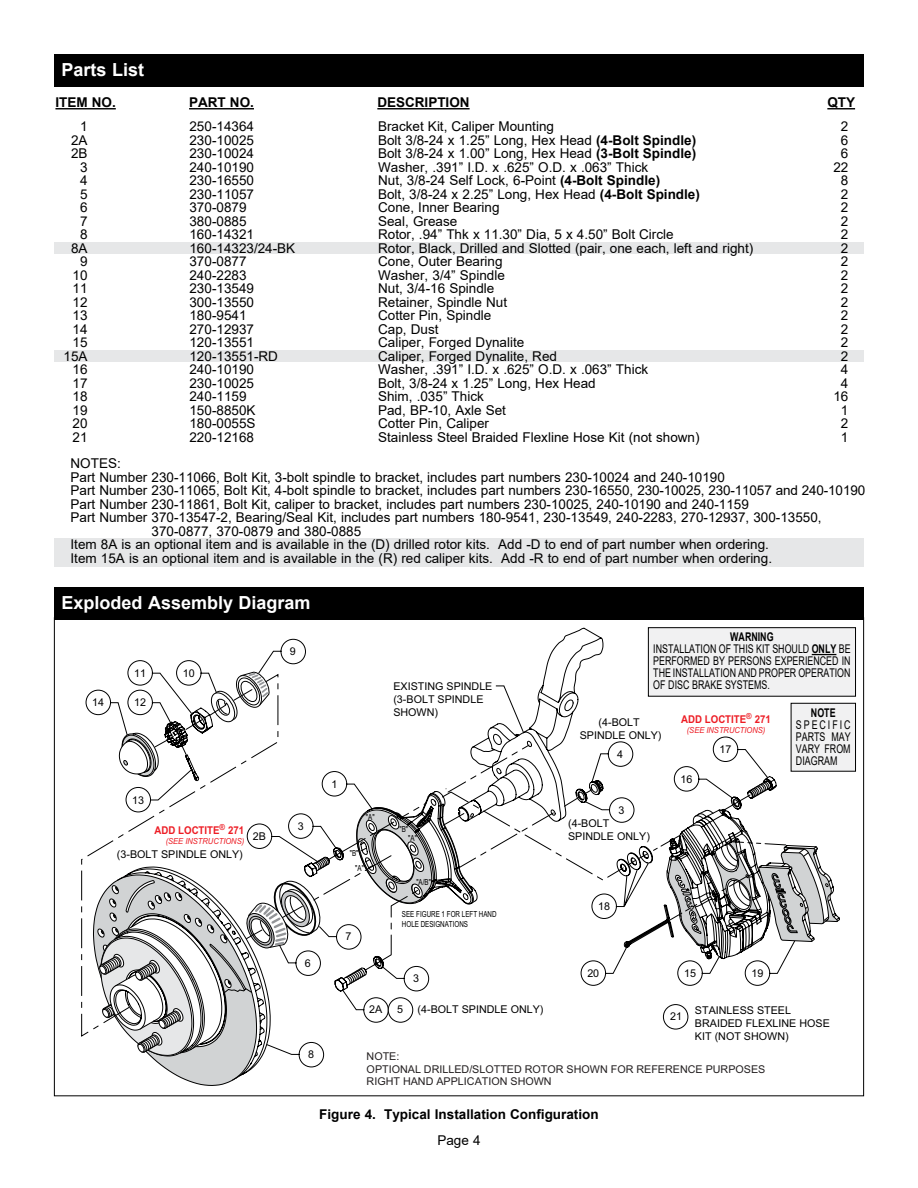
<style>
.page{position:relative;width:918px;height:1188px;background:#fff}
.page>*{position:absolute;margin:0;border:0;box-sizing:border-box;transform-origin:0 0}
.t1{font:700 18px "Arial";color:#fff}
.t2{font:13.5px/13.5px "Arial";color:#000}
.t3{font:700 13.5px "Arial";color:#000}
.t4{font:12px/12px "Arial";color:#000;scale:.74 1}
.t5{font:700 12px "Arial";color:#000;scale:.74 1}
.t6{font:10.8px/12.9px "Arial";color:#000}
.t7{font:10.8px/12.9px "Arial";color:#231f20}
.t8{font:700 10.8px "Arial";color:#ed1c24;scale:.9 1}
.t9{font:8.4px/10.1px "Arial";color:#000;scale:.75 1}
.t10{font:italic 8.4px "Arial";color:#ed1c24;scale:.9 1}
.s1{font-weight:700}
</style>
<div class="page">
<svg style="left:81px;top:858px;width:4px;height:179px"></svg>
<div style="left:54px;top:538px;width:810px;height:29px;background:#e6e7e8"></div>
<div style="left:54px;top:242px;width:810px;height:11px;background:#e6e7e8"></div>
<div style="left:54px;top:350px;width:810px;height:11px;background:#e6e7e8"></div>
<hr style="left:55px;top:108px;width:61px;height:1px;background:#000">
<hr style="left:189px;top:108px;width:65px;height:1px;background:#000">
<hr style="left:377px;top:108px;width:93px;height:1px;background:#000">
<svg style="left:827px;top:108px;width:28px;height:1px"></svg>
<div style="left:54px;top:54px;width:810px;height:32px;background:#000"></div>
<div style="left:54px;top:587px;width:810px;height:33px;background:#000"></div>
<div style="left:648px;top:628px;width:208px;height:68px;background:#f1f1f2"></div>
<svg style="left:85px;top:628px;width:755px;height:458px"></svg>
<div style="left:648px;top:627px;width:208px;height:70px;border:1px solid #000"></div>
<div style="left:791px;top:703px;width:65px;height:68px;background:#f1f1f2"></div>
<div style="left:791px;top:703px;width:65px;height:69px;border:1px solid #000"></div>
<h1 class="t1" style="left:62px;top:57px;width:84px">Parts List</h1>
<p class="t3" style="left:55px;top:93px;width:62px">ITEM NO.</p>
<p class="t3" style="left:189px;top:93px;width:66px">PART NO.</p>
<p class="t3" style="left:377px;top:93px;width:94px">DESCRIPTION</p>
<p class="t3" style="left:827px;top:93px;width:29px">QTY</p>
<p class="t2" style="left:189px;top:120px;width:107px">250-14364<br>230-10025<br>230-10024<br>240-10190<br>230-16550<br>230-11057<br>370-0879<br>380-0885<br>160-14321<br>160-14323/24-BK<br>370-0877<br>240-2283<br>230-13549<br>300-13550<br>180-9541<br>270-12937<br>120-13551<br>120-13551-RD<br>240-10190<br>230-10025<br>240-1159<br>150-8850K<br>180-0055S<br>220-12168</p>
<p class="t2" style="left:378px;top:120px;width:377px">Bracket Kit, Caliper Mounting<br>Bolt 3/8-24 x 1.25” Long, Hex Head <span class="s1">(4-Bolt Spindle)<br></span>Bolt 3/8-24 x 1.00” Long, Hex Head <span class="s1">(3-Bolt Spindle)<br></span>Washer, .391” I.D. x .625” O.D. x .063” Thick<br>Nut, 3/8-24 Self Lock, 6-Point <span class="s1">(4-Bolt Spindle)<br></span>Bolt, 3/8-24 x 2.25” Long, Hex Head <span class="s1">(4-Bolt Spindle)<br></span>Cone, Inner Bearing<br>Seal, Grease<br>Rotor, .94” Thk x 11.30” Dia, 5 x 4.50” Bolt Circle<br>Rotor, Black, Drilled and Slotted (pair, one each, left and right)<br>Cone, Outer Bearing<br>Washer, 3/4” Spindle<br>Nut, 3/4-16 Spindle<br>Retainer, Spindle Nut<br>Cotter Pin, Spindle<br>Cap, Dust<br>Caliper, Forged Dynalite<br>Caliper, Forged Dynalite, Red<br>Washer, .391” I.D. x .625” O.D. x .063” Thick<br>Bolt, 3/8-24 x 1.25” Long, Hex Head<br>Shim, .035” Thick<br>Pad, BP-10, Axle Set<br>Cotter Pin, Caliper<br>Stainless Steel Braided Flexline Hose Kit (not shown)</p>
<p class="t2" style="left:64px;top:120px;width:26px;text-align:right">1<br>2A<br>2B<br>3<br>4<br>5<br>6<br>7<br>8<br>8A<br>9<br>10<br>11<br>12<br>13<br>14<br>15<br>15A<br>16<br>17<br>18<br>19<br>20<br>21</p>
<p class="t2" style="left:833px;top:120px;width:17px;text-align:center">2<br>6<br>6<br>22<br>8<br>2<br>2<br>2<br>2<br>2<br>2<br>2<br>2<br>2<br>2<br>2<br>2<br>2<br>4<br>4<br>16<br>1<br>2<br>1</p>
<p class="t2" style="left:71px;top:457px;width:52px">NOTES:</p>
<p class="t2" style="left:71px;top:470px;width:656px">Part Number 230-11066, Bolt Kit, 3-bolt spindle to bracket, includes part numbers 230-10024 and 240-10190</p>
<p class="t2" style="left:71px;top:484px;width:796px">Part Number 230-11065, Bolt Kit, 4-bolt spindle to bracket, includes part numbers 230-16550, 230-10025, 230-11057 and 240-10190</p>
<p class="t2" style="left:71px;top:497px;width:680px">Part Number 230-11861, Bolt Kit, caliper to bracket, includes part numbers 230-10025, 240-10190 and 240-1159</p>
<p class="t2" style="left:71px;top:511px;width:753px">Part Number 370-13547-2, Bearing/Seal Kit, includes part numbers 180-9541, 230-13549, 240-2283, 270-12937, 300-13550,</p>
<p class="t2" style="left:152px;top:524px;width:211px">370-0877, 370-0879 and 380-0885</p>
<p class="t2" style="left:71px;top:538px;width:700px">Item 8A is an optional item and is available in the (D) drilled rotor kits. Add -D to end of part number when ordering.</p>
<p class="t2" style="left:71px;top:551px;width:703px">Item 15A is an optional item and is available in the (R) red caliper kits. Add -R to end of part number when ordering.</p>
<h1 class="t1" style="left:62px;top:590px;width:251px">Exploded Assembly Diagram</h1>
<p class="t6" style="left:134px;top:667px;width:13px">11</p>
<p class="t6" style="left:183px;top:667px;width:13px">10</p>
<p class="t6" style="left:92px;top:696px;width:13px">14</p>
<p class="t6" style="left:134px;top:696px;width:13px">12</p>
<p class="t6" style="left:290px;top:645px;width:7px">9</p>
<p class="t6" style="left:132px;top:793px;width:13px">13</p>
<p class="t8" style="left:155px;top:823px;width:101px">ADD LOCTITE<sup>®</sup> 271</p>
<p class="t10" style="left:166px;top:836px;width:89px">(SEE INSTRUCTIONS)</p>
<p class="t6" style="left:117px;top:848px;width:127px">(3-BOLT SPINDLE ONLY)</p>
<p class="t6" style="left:253px;top:830px;width:15px">2B</p>
<p class="t6" style="left:298px;top:820px;width:7px">3</p>
<p class="t6" style="left:305px;top:956px;width:7px">6</p>
<p class="t6" style="left:308px;top:1048px;width:7px">8</p>
<p class="t6" style="left:393px;top:680px;width:101px">EXISTING SPINDLE (3-BOLT SPINDLE<br>SHOWN)</p>
<p class="t6" style="left:331px;top:777px;width:7px">1</p>
<p class="t9" style="left:366px;top:812px;width:13px">"A"</p>
<p class="t9" style="left:350px;top:848px;width:13px">"B"</p>
<p class="t9" style="left:355px;top:863px;width:13px">"A"</p>
<p class="t6" style="left:346px;top:930px;width:7px">7</p>
<p class="t9" style="left:400px;top:824px;width:13px">"B"</p>
<p class="t9" style="left:408px;top:833px;width:13px">"A"</p>
<p class="t9" style="left:416px;top:877px;width:21px">"A/B"</p>
<p class="t9" style="left:402px;top:909px;width:128px">SEE FIGURE 1 FOR LEFT HAND<br>HOLE DESIGNATIONS</p>
<p class="t4" style="left:653px;top:631px;width:268px;text-indent:77px"><span class="s1">WARNING<br></span>INSTALLATION OF THIS KIT SHOULD <span class="s1">ONLY</span> BE<br>PERFORMED BY PERSONS EXPERIENCED IN<br>THE INSTALLATION AND PROPER OPERATION<br>OF DISC BRAKE SYSTEMS.</p>
<p class="t5" style="left:811px;top:704px;width:35px">NOTE</p>
<p class="t4" style="left:796px;top:719px;width:75px;text-align:justify">SPECIFIC PARTS MAY VARY FROM DIAGRAM</p>
<p class="t8" style="left:681px;top:712px;width:101px">ADD LOCTITE<sup>®</sup> 271</p>
<p class="t10" style="left:687px;top:725px;width:89px">(SEE INSTRUCTIONS)</p>
<p class="t6" style="left:580px;top:715px;width:83px;text-align:center">(4-BOLT<br>SPINDLE ONLY)</p>
<p class="t6" style="left:720px;top:743px;width:13px">17</p>
<p class="t6" style="left:617px;top:747px;width:7px">4</p>
<p class="t6" style="left:618px;top:803px;width:7px">3</p>
<p class="t6" style="left:568px;top:817px;width:83px">(4-BOLT<br>SPINDLE ONLY)</p>
<p class="t6" style="left:598px;top:900px;width:13px">18</p>
<p class="t6" style="left:681px;top:772px;width:13px">16</p>
<p class="t6" style="left:413px;top:972px;width:7px">3</p>
<p class="t6" style="left:587px;top:967px;width:13px">20</p>
<p class="t6" style="left:684px;top:967px;width:13px">15</p>
<p class="t6" style="left:752px;top:967px;width:13px">19</p>
<p class="t6" style="left:369px;top:1003px;width:15px">2A</p>
<p class="t6" style="left:397px;top:1003px;width:7px">5</p>
<p class="t6" style="left:418px;top:1003px;width:127px">(4-BOLT SPINDLE ONLY)</p>
<p class="t6" style="left:670px;top:1010px;width:13px">21</p>
<p class="t6" style="left:695px;top:1003px;width:136px">STAINLESS STEEL<br>BRAIDED FLEXLINE HOSE<br>KIT (NOT SHOWN)</p>
<p class="t7" style="left:367px;top:1049px;width:400px">NOTE:<br>OPTIONAL DRILLED/SLOTTED ROTOR SHOWN FOR REFERENCE PURPOSES<br>RIGHT HAND APPLICATION SHOWN</p>
<p class="t3" style="left:319px;top:1104px;width:281px">Figure 4. Typical Installation Configuration</p>
<p class="t2" style="left:437px;top:1134px;width:45px">Page 4</p>
</div>
